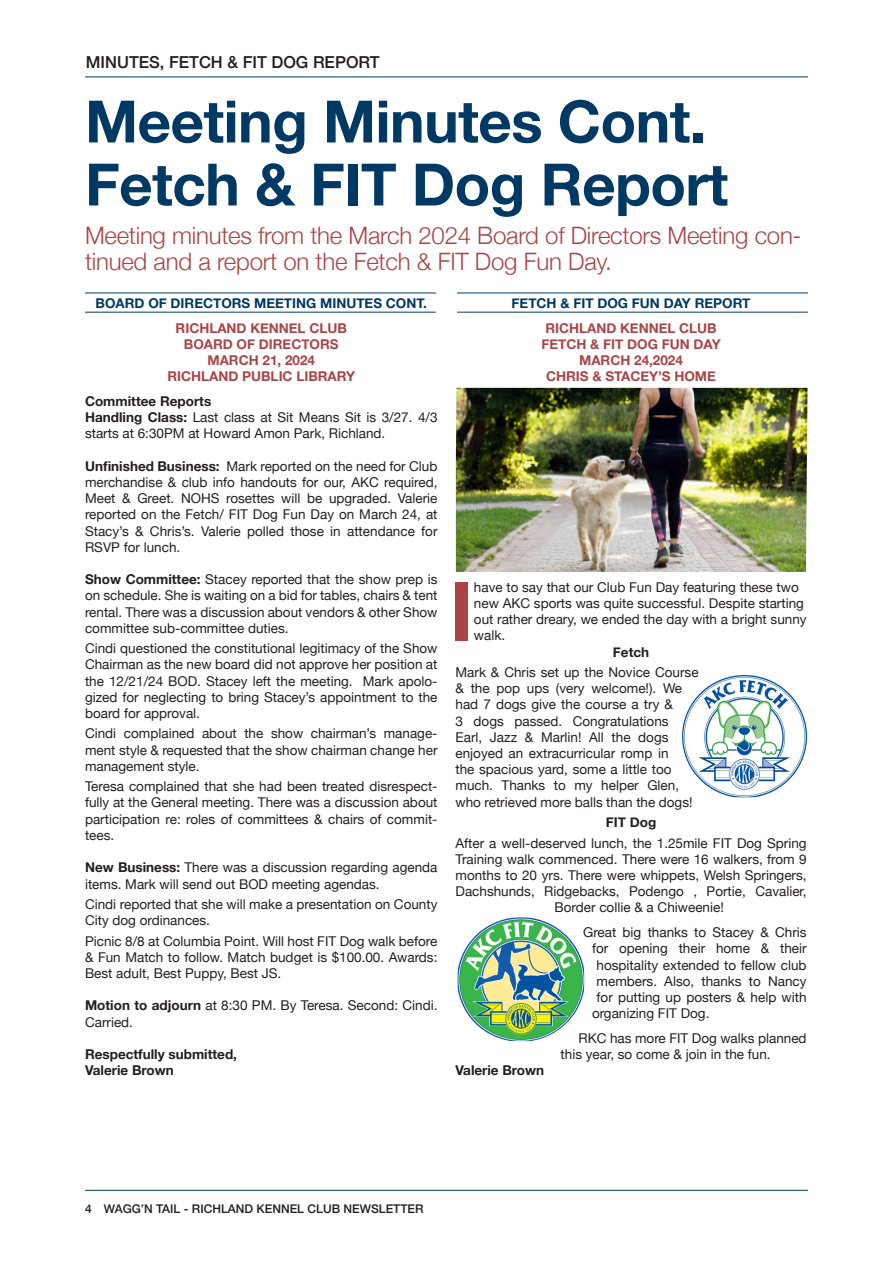
<style>
.page{position:relative;width:893px;height:1263px;background:#fff}
.page>*{position:absolute;margin:0;border:0;box-sizing:border-box;transform-origin:0 0}
.Drop_Cap{font:700 81.6px "Helvetica Neue";color:#a94546}
.Headline{font:700 58.5px/63px "Helvetica Neue";letter-spacing:-.01em;color:#003963}
.Intro{font:300 24px/25.8px "Helvetica Neue";letter-spacing:-.01em;color:#a94546}
.Folio_-_Section_Title{font:500 16.5px "Helvetica Neue";color:#231f20}
.Copy{font:13.5px/16.2px "Helvetica Neue";color:#231f20}
.Drop_Cap-2{font:13.5px/16.2px "Helvetica Neue";color:#231f20}
.Copy-2{font:700 13.5px "Helvetica Neue";color:#a94546}
.Copy-3{font:700 13.5px "Helvetica Neue";color:#231f20}
.Copy-4{font:700 13.5px "Helvetica Neue";color:#003963}
.t1{font:500 12px "Helvetica Neue";color:#231f20}
.s1{font-weight:700}
</style>
<div class="page">
<hr style="left:85px;top:1190px;width:723px;height:1px;background:#003963">
<hr style="left:85px;top:77px;width:723px;height:1px;background:#003963">
<img style="left:456px;top:388px;width:351px;height:184px">
<img style="left:682px;top:675px;width:125px;height:122px">
<img style="left:457px;top:917px;width:127px;height:124px">
<hr style="left:85px;top:312px;width:351px;height:1px;background:#003963">
<hr style="left:457px;top:312px;width:351px;height:1px;background:#003963">
<hr style="left:85px;top:293px;width:351px;height:1px;background:#003963">
<hr style="left:457px;top:293px;width:351px;height:1px;background:#003963">
<p class="Folio_-_Section_Title" style="left:86px;top:49px;width:295px">MINUTES, FETCH &amp; FIT DOG REPORT</p>
<p class="Headline" style="left:85px;top:92px;width:645px">Meeting Minutes Cont.<br>Fetch &amp; FIT Dog Report</p>
<p class="Intro" style="left:85px;top:221px;width:718px">Meeting minutes from the March 2024 Board of Directors Meeting con&shy;tinued and a report on the Fetch &amp; FIT Dog Fun Day.</p>
<p class="Copy-4" style="left:96px;top:292px;width:333px">BOARD OF DIRECTORS MEETING MINUTES CONT.</p>
<p class="Copy-2" style="left:176px;top:317px;width:173px">RICHLAND KENNEL CLUB</p>
<p class="Copy-2" style="left:184px;top:333px;width:156px">BOARD OF DIRECTORS</p>
<p class="Copy-2" style="left:207px;top:350px;width:109px">MARCH 21, 2024</p>
<p class="Copy-2" style="left:167px;top:366px;width:189px">RICHLAND PUBLIC LIBRARY</p>
<p class="Copy-3" style="left:85px;top:390px;width:128px">Committee Reports</p>
<p class="Copy" style="left:85px;top:410px;width:354px"><span class="s1">Handling Class:</span> Last class at Sit Means Sit is 3/27. 4/3 starts at 6:30PM at Howard Amon Park, Richland.</p>
<p class="Copy" style="left:85px;top:459px;width:354px;text-align:justify"><span class="s1">Unfinished Business:</span> Mark reported on the need for Club merchandise &amp; club info handouts for our, AKC required, Meet &amp; Greet. NOHS rosettes will be upgraded. Valerie reported on the Fetch/ FIT Dog Fun Day on March 24, at Stacy’s &amp; Chris’s. Valerie polled those in attendance for RSVP for lunch.</p>
<p class="Copy" style="left:85px;top:572px;width:354px;text-align:justify"><span class="s1">Show Committee:</span> Stacey reported that the show prep is on schedule. She is waiting on a bid for tables, chairs &amp; tent rental. There was a discussion about vendors &amp; other Show committee sub-committee duties.</p>
<p class="Copy" style="left:85px;top:641px;width:354px;text-align:justify">Cindi questioned the constitutional legitimacy of the Show Chairman as the new board did not approve her position at the 12/21/24 BOD. Stacey left the meeting. Mark apolo&shy;gized for neglecting to bring Stacey’s appointment to the board for approval.</p>
<p class="Copy" style="left:85px;top:726px;width:354px;text-align:justify">Cindi complained about the show chairman’s manage&shy;ment style &amp; requested that the show chairman change her management style.</p>
<p class="Copy" style="left:85px;top:779px;width:354px;text-align:justify">Teresa complained that she had been treated disrespect&shy;fully at the General meeting. There was a discussion about participation re: roles of committees &amp; chairs of commit&shy;tees.</p>
<p class="Copy" style="left:85px;top:860px;width:354px"><span class="s1">New Business:</span> There was a discussion regarding agenda items. Mark will send out BOD meeting agendas.</p>
<p class="Copy" style="left:85px;top:897px;width:354px">Cindi reported that she will make a presentation on County<br>City dog ordinances.</p>
<p class="Copy" style="left:85px;top:933px;width:354px;text-align:justify">Picnic 8/8 at Columbia Point. Will host FIT Dog walk before &amp; Fun Match to follow. Match budget is $100.00. Awards:<br>Best adult, Best Puppy, Best JS.</p>
<p class="Copy" style="left:85px;top:998px;width:354px"><span class="s1">Motion to adjourn</span> at 8:30 PM. By Teresa. Second: Cindi.<br>Carried.</p>
<p class="Copy-3" style="left:85px;top:1043px;width:153px">Respectfully submitted,</p>
<p class="Copy-3" style="left:85px;top:1060px;width:90px">Valerie Brown</p>
<p class="Copy-4" style="left:512px;top:292px;width:240px">FETCH &amp; FIT DOG FUN DAY REPORT</p>
<p class="Copy-2" style="left:545px;top:317px;width:173px">RICHLAND KENNEL CLUB</p>
<p class="Copy-2" style="left:541px;top:333px;width:181px">FETCH &amp; FIT DOG FUN DAY</p>
<p class="Copy-2" style="left:579px;top:350px;width:105px">MARCH 24,2024</p>
<p class="Copy-2" style="left:546px;top:366px;width:171px">CHRIS &amp; STACEY’S HOME</p>
<p class="Drop_Cap" style="left:450px;top:547px;width:26px">I</p>
<p class="Drop_Cap-2" style="left:474px;top:580px;width:334px">have to say that our Club Fun Day featuring these two new AKC sports was quite successful. Despite starting out rather dreary, we ended the day with a bright sunny walk.</p>
<p class="Copy-3" style="left:613px;top:641px;width:38px">Fetch</p>
<p class="Copy" style="left:455px;top:665px;width:245px">Mark &amp; Chris set up the Novice Course &amp; the pop ups (very welcome!). We had 7 dogs give the course a try &amp;<br>3 dogs passed. Congratulations Earl, Jazz &amp; Marlin! All the dogs enjoyed an extracurricular romp in<br>the spacious yard, some a little too much. Thanks to my helper Glen, who retrieved more balls than the dogs!</p>
<p class="Copy-3" style="left:606px;top:812px;width:52px">FIT Dog</p>
<p class="Copy" style="left:455px;top:835px;width:353px">After a well-deserved lunch, the 1.25mile FIT Dog Spring</p>
<p class="Copy" style="left:455px;top:852px;width:353px">Training walk commenced. There were 16 walkers, from 9</p>
<p class="Copy" style="left:455px;top:868px;width:353px">months to 20 yrs. There were whippets, Welsh Springers,</p>
<p class="Copy" style="left:455px;top:884px;width:353px">Dachshunds, Ridgebacks, Podengo , Portie, Cavalier,</p>
<p class="Copy" style="left:555px;top:900px;width:171px">Border collie &amp; a Chiweenie!</p>
<p class="Copy" style="left:583px;top:925px;width:225px">Great big thanks to Stacey &amp; Chris</p>
<p class="Copy" style="left:592px;top:941px;width:216px">for opening their home &amp; their</p>
<p class="Copy" style="left:597px;top:957px;width:212px">hospitality extended to fellow club</p>
<p class="Copy" style="left:597px;top:973px;width:211px">members. Also, thanks to Nancy</p>
<p class="Copy" style="left:597px;top:990px;width:212px">for putting up posters &amp; help with</p>
<p class="Copy" style="left:592px;top:1006px;width:119px">organizing FIT Dog.</p>
<p class="Copy" style="left:561px;top:1031px;width:248px;text-indent:18px">RKC has more FIT Dog walks planned this year, so come &amp; join in the fun.</p>
<p class="Copy-3" style="left:455px;top:1060px;width:90px">Valerie Brown</p>
<p class="t1" style="left:85px;top:1199px;width:340px">4 WAGG’N TAIL - RICHLAND KENNEL CLUB NEWSLETTER</p>
</div>
